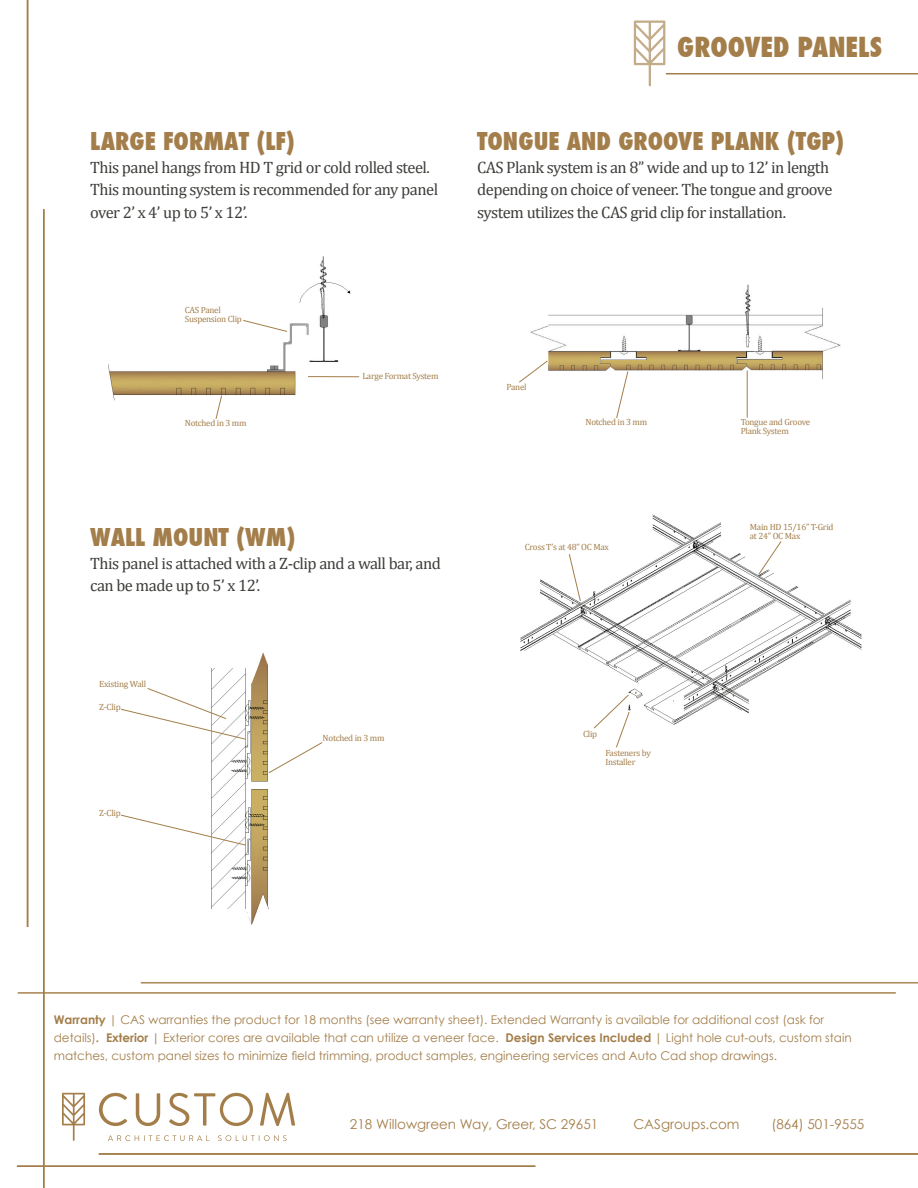
<style>
.page{position:relative;width:918px;height:1188px;background:#fff}
.page>*{position:absolute;margin:0;border:0;box-sizing:border-box;transform-origin:0 0}
.t1{font:800 condensed 27px "Futura";color:#a37e4a}
.t2{font:800 condensed 24px "Futura";color:#a37e4a}
.t3{font:16.5px/22.5px "Cambria Math";letter-spacing:-.03em;color:#3d3d3a}
.t4{font:13.5px "Century Gothic";color:#a37e4a}
.t5{font:12px/18px "Century Gothic";color:#a37e4a}
.t6{font:9px/9px "Cambria Math";letter-spacing:-.03em;color:#a37e4a}
.s1{font-weight:700}
</style>
<div class="page">
<hr style="left:17px;top:1166px;width:518px;height:1px;background:#a37e4a">
<hr style="left:43px;top:209px;width:2px;height:979px;background:#a37e4a">
<hr style="left:99px;top:1153px;width:819px;height:2px;background:#a37e4a">
<hr style="left:27px;top:0;width:1px;height:927px;background:#a37e4a">
<hr style="left:18px;top:992px;width:878px;height:2px;background:#a37e4a">
<hr style="left:141px;top:982px;width:777px;height:1px;background:#a37e4a">
<svg style="left:99px;top:1093px;width:28px;height:33px"></svg>
<svg style="left:136px;top:1093px;width:24px;height:33px"></svg>
<svg style="left:169px;top:1093px;width:84px;height:33px"></svg>
<svg style="left:260px;top:1093px;width:35px;height:33px"></svg>
<svg style="left:108px;top:1135px;width:101px;height:6px"></svg>
<svg style="left:218px;top:1135px;width:69px;height:6px"></svg>
<svg style="left:62px;top:1093px;width:23px;height:48px"></svg>
<hr style="left:666px;top:73px;width:252px;height:1px;background:#a37e4a">
<svg style="left:634px;top:21px;width:31px;height:65px"></svg>
<img style="left:108px;top:256px;width:252px;height:145px">
<img style="left:530px;top:284px;width:311px;height:134px">
<img style="left:211px;top:652px;width:58px;height:273px">
<img style="left:520px;top:514px;width:342px;height:211px">
<hr style="left:308px;top:376px;width:51px;height:1px;background:#a37e4a">
<svg style="left:242px;top:319px;width:46px;height:13px"></svg>
<svg style="left:215px;top:395px;width:8px;height:24px"></svg>
<svg style="left:616px;top:371px;width:13px;height:47px"></svg>
<svg style="left:519px;top:360px;width:29px;height:23px"></svg>
<hr style="left:747px;top:371px;width:1px;height:47px;background:#a37e4a">
<svg style="left:268px;top:741px;width:55px;height:33px"></svg>
<svg style="left:121px;top:687px;width:125px;height:53px"></svg>
<svg style="left:121px;top:814px;width:125px;height:32px"></svg>
<svg style="left:568px;top:553px;width:13px;height:49px"></svg>
<svg style="left:593px;top:694px;width:37px;height:54px"></svg>
<svg style="left:758px;top:540px;width:24px;height:35px"></svg>
<h2 class="t2" style="left:90px;top:125px;width:206px">LARGE FORMAT (LF)</h2>
<h3 class="t3" style="left:90px;top:156px;width:350px">This panel hangs from HD T grid or cold rolled steel.<br>This mounting system is recommended for any panel over 2’ x 4’ up to 5’ x 12’.</h3>
<p class="t6" style="left:185px;top:306px;width:59px">CAS Panel<br>Suspension Clip</p>
<p class="t6" style="left:362px;top:372px;width:78px">Large Format System</p>
<h1 class="t1" style="left:677px;top:28px;width:206px">GROOVED PANELS</h1>
<h2 class="t2" style="left:477px;top:125px;width:369px">TONGUE AND GROOVE PLANK (TGP)</h2>
<h3 class="t3" style="left:477px;top:156px;width:357px">CAS Plank system is an 8” wide and up to 12’ in length depending on choice of veneer. The tongue and groove system utilizes the CAS grid clip for installation.</h3>
<p class="t6" style="left:507px;top:383px;width:22px">Panel</p>
<p class="t6" style="left:185px;top:418px;width:63px">Notched in 3 mm</p>
<p class="t6" style="left:586px;top:417px;width:63px">Notched in 3 mm</p>
<p class="t6" style="left:741px;top:417px;width:71px">Tongue and Groove<br>Plank System</p>
<h2 class="t2" style="left:90px;top:521px;width:207px">WALL MOUNT (WM)</h2>
<h3 class="t3" style="left:90px;top:552px;width:352px">This panel is attached with a Z-clip and a wall bar, and can be made up to 5’ x 12’.</h3>
<p class="t6" style="left:99px;top:680px;width:48px">Existing Wall</p>
<p class="t6" style="left:99px;top:703px;width:23px">Z-Clip</p>
<p class="t6" style="left:99px;top:808px;width:23px">Z-Clip</p>
<p class="t6" style="left:323px;top:733px;width:63px">Notched in 3 mm</p>
<p class="t6" style="left:525px;top:543px;width:86px">Cross T’s at 48” OC Max</p>
<p class="t6" style="left:583px;top:729px;width:16px">Clip</p>
<p class="t6" style="left:605px;top:748px;width:47px">Fasteners by<br>Installer</p>
<p class="t6" style="left:750px;top:523px;width:85px">Main HD 15/16” T-Grid at 24” OC Max</p>
<p class="t5" style="left:54px;top:1011px;width:800px"><span class="s1">Warranty</span> | CAS warranties the product for 18 months (see warranty sheet). Extended Warranty is available for additional cost (ask for details)<span class="s1">. Exterior</span> | Exterior cores are available that can utilize a veneer face. <span class="s1">Design Services Included</span> | Light hole cut-outs, custom stain matches, custom panel sizes to minimize field trimming, product samples, engineering services and Auto Cad shop drawings.</p>
<p class="t4" style="left:350px;top:1116px;width:250px">218 Willowgreen Way, Greer, SC 29651</p>
<p class="t4" style="left:633px;top:1116px;width:108px">CASgroups.com</p>
<p class="t4" style="left:771px;top:1116px;width:94px">(864) 501-9555</p>
</div>
